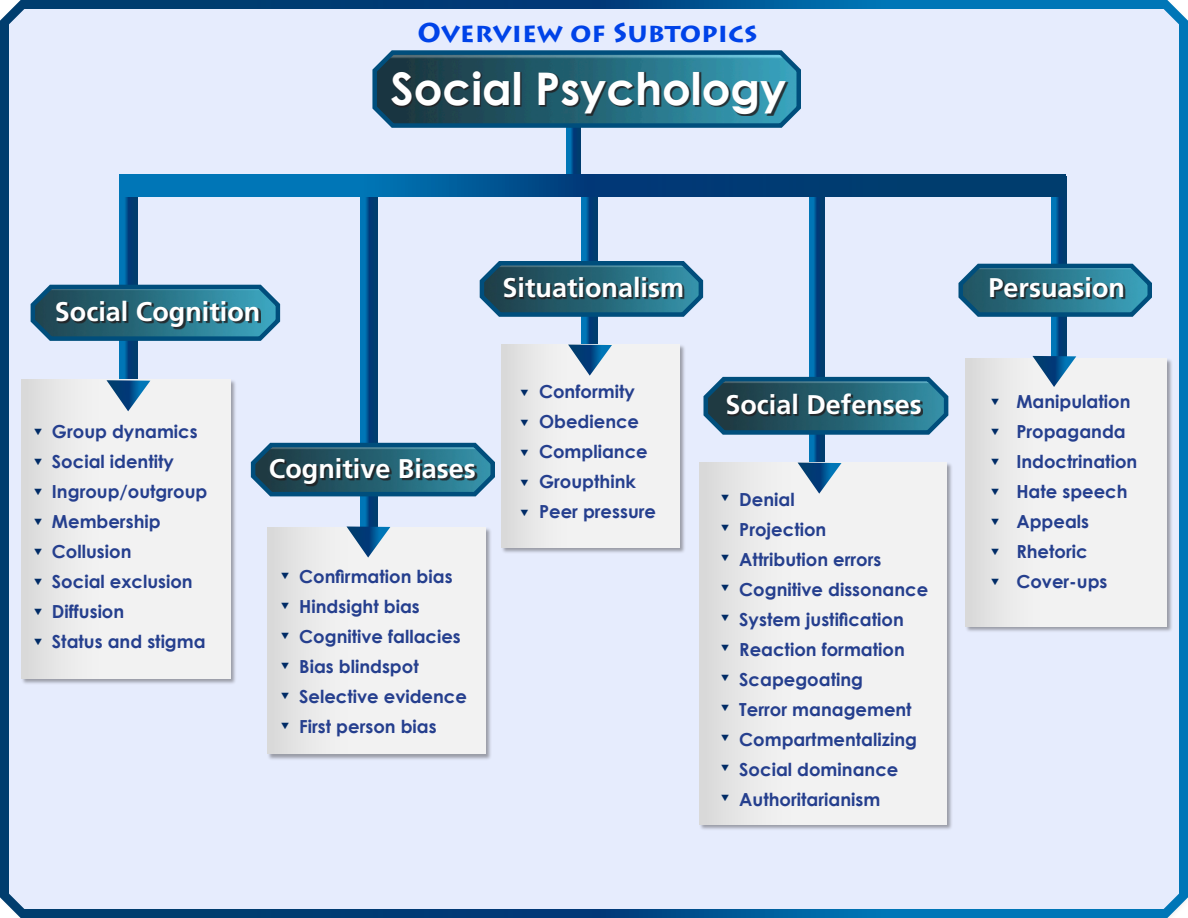
<style>
.page{position:relative;width:1188px;height:918px;background:#e6ecfd}
.page>*{position:absolute;margin:0;border:0;box-sizing:border-box;transform-origin:0 0}
.t1{font:700 45px "Century Gothic";color:#fff}
.t2{font:700 27px "Frutiger";color:#fff}
.t3{font:700 27px "Lithos Pro";color:#0043e8}
.t4{font:700 18px "Century Gothic";color:#253f8e}
</style>
<div class="page">
<svg style="left:360px;top:197px;width:18px;height:329px;background:#00528e"></svg>
<div style="left:965px;top:358px;width:208px;height:276px;background:#231f20;opacity:.39"></div>
<div style="left:966px;top:359px;width:200px;height:268px;background:linear-gradient(to right,#e4e4e4,#f7f7f7)"></div>
<svg style="left:119px;top:197px;width:18px;height:182px;background:#00538f"></svg>
<svg style="left:581px;top:197px;width:16px;height:147px"></svg>
<svg style="left:809px;top:197px;width:15px;height:264px;background:#00538f"></svg>
<svg style="left:1051px;top:197px;width:15px;height:159px"></svg>
<svg style="left:566px;top:130px;width:14px;height:45px"></svg>
<svg style="left:119px;top:175px;width:947px;height:22px;background:#00518c"></svg>
<svg style="left:1032px;top:356px;width:44px;height:31px"></svg>
<svg style="left:956px;top:260px;width:198px;height:59px;background:#4d8aa3"></svg>
<svg style="left:701px;top:373px;width:250px;height:64px;background:#477a90"></svg>
<div style="left:21px;top:379px;width:217px;height:306px;background:#231f20;opacity:.39"></div>
<div style="left:22px;top:380px;width:209px;height:298px;background:linear-gradient(to right,#e4e4e4,#f7f7f7)"></div>
<div style="left:500px;top:344px;width:187px;height:210px;background:#231f20;opacity:.39"></div>
<div style="left:501px;top:345px;width:179px;height:202px;background:linear-gradient(to right,#e4e4e4,#f8f8f8)"></div>
<div style="left:699px;top:461px;width:254px;height:371px;background:#231f20;opacity:.39"></div>
<div style="left:700px;top:462px;width:246px;height:363px;background:linear-gradient(to right,#e4e4e4,#f7f7f7)"></div>
<svg style="left:798px;top:463px;width:44px;height:31px"></svg>
<svg style="left:568px;top:345px;width:44px;height:31px"></svg>
<svg style="left:477px;top:257px;width:228px;height:62px;background:#4a7e96"></svg>
<svg style="left:249px;top:439px;width:248px;height:60px;background:#4f819a"></svg>
<svg style="left:370px;top:46px;width:433px;height:84px;background:#477e96"></svg>
<div style="left:392px;top:72px;width:396px;height:44px;background:#231f20;opacity:.85"></div>
<div style="left:991px;top:278px;width:135px;height:21px;background:#231f20;opacity:.85"></div>
<div style="left:505px;top:277px;width:179px;height:22px;background:#231f20;opacity:.85"></div>
<div style="left:728px;top:394px;width:195px;height:22px;background:#231f20;opacity:.85"></div>
<div style="left:271px;top:459px;width:206px;height:27px;background:#231f20;opacity:.85"></div>
<svg style="left:28px;top:281px;width:254px;height:62px;background:#4c859f"></svg>
<div style="left:57px;top:302px;width:204px;height:28px;background:#231f20;opacity:.85"></div>
<div style="left:266px;top:527px;width:226px;height:234px;background:#231f20;opacity:.39"></div>
<div style="left:267px;top:528px;width:218px;height:226px;background:linear-gradient(to right,#e4e4e4,#f7f7f7)"></div>
<svg style="left:346px;top:526px;width:44px;height:32px"></svg>
<svg style="left:106px;top:380px;width:44px;height:31px"></svg>
<svg style="left:992px;top:398px;width:7px;height:7px"></svg>
<svg style="left:992px;top:428px;width:7px;height:7px"></svg>
<svg style="left:992px;top:458px;width:7px;height:7px"></svg>
<svg style="left:992px;top:488px;width:7px;height:7px"></svg>
<svg style="left:992px;top:518px;width:7px;height:7px"></svg>
<svg style="left:992px;top:548px;width:7px;height:7px"></svg>
<svg style="left:992px;top:578px;width:7px;height:7px"></svg>
<svg style="left:35px;top:429px;width:7px;height:6px"></svg>
<svg style="left:35px;top:459px;width:7px;height:6px"></svg>
<svg style="left:35px;top:489px;width:7px;height:6px"></svg>
<svg style="left:35px;top:519px;width:7px;height:6px"></svg>
<svg style="left:35px;top:549px;width:7px;height:6px"></svg>
<svg style="left:35px;top:579px;width:7px;height:6px"></svg>
<svg style="left:35px;top:609px;width:7px;height:6px"></svg>
<svg style="left:35px;top:639px;width:7px;height:6px"></svg>
<svg style="left:521px;top:390px;width:7px;height:6px"></svg>
<svg style="left:521px;top:420px;width:7px;height:6px"></svg>
<svg style="left:521px;top:450px;width:7px;height:6px"></svg>
<svg style="left:521px;top:480px;width:7px;height:6px"></svg>
<svg style="left:521px;top:510px;width:7px;height:6px"></svg>
<svg style="left:721px;top:495px;width:8px;height:6px"></svg>
<svg style="left:721px;top:525px;width:8px;height:6px"></svg>
<svg style="left:721px;top:555px;width:8px;height:6px"></svg>
<svg style="left:721px;top:585px;width:8px;height:6px"></svg>
<svg style="left:721px;top:615px;width:8px;height:6px"></svg>
<svg style="left:721px;top:645px;width:8px;height:6px"></svg>
<svg style="left:721px;top:675px;width:8px;height:6px"></svg>
<svg style="left:721px;top:705px;width:8px;height:6px"></svg>
<svg style="left:721px;top:735px;width:8px;height:6px"></svg>
<svg style="left:721px;top:765px;width:8px;height:6px"></svg>
<svg style="left:721px;top:795px;width:8px;height:6px"></svg>
<svg style="left:282px;top:573px;width:7px;height:6px"></svg>
<svg style="left:282px;top:603px;width:7px;height:6px"></svg>
<svg style="left:282px;top:633px;width:7px;height:6px"></svg>
<svg style="left:282px;top:663px;width:7px;height:6px"></svg>
<svg style="left:282px;top:693px;width:7px;height:6px"></svg>
<svg style="left:282px;top:723px;width:7px;height:6px"></svg>
<p class="t3" style="left:417px;top:17px;width:342px">OVERVIEW OF SUBTOPICS</p>
<p class="t1" style="left:390px;top:60px;width:397px">Social Psychology</p>
<p class="t2" style="left:55px;top:296px;width:207px">Social Cognition</p>
<p class="t4" style="left:52px;top:420px;width:147px">Group dynamics</p>
<p class="t4" style="left:52px;top:450px;width:124px">Social identity</p>
<p class="t4" style="left:52px;top:480px;width:157px">Ingroup/outgroup</p>
<p class="t4" style="left:52px;top:510px;width:110px">Membership</p>
<p class="t4" style="left:52px;top:540px;width:81px">Collusion</p>
<p class="t4" style="left:52px;top:570px;width:142px">Social exclusion</p>
<p class="t4" style="left:52px;top:600px;width:74px">Diffusion</p>
<p class="t4" style="left:52px;top:630px;width:155px">Status and stigma</p>
<p class="t2" style="left:269px;top:453px;width:209px">Cognitive Biases</p>
<p class="t4" style="left:299px;top:565px;width:155px">Confirmation bias</p>
<p class="t4" style="left:299px;top:595px;width:122px">Hindsight bias</p>
<p class="t4" style="left:299px;top:625px;width:163px">Cognitive fallacies</p>
<p class="t4" style="left:299px;top:655px;width:121px">Bias blindspot</p>
<p class="t4" style="left:299px;top:685px;width:169px">Selective evidence</p>
<p class="t4" style="left:299px;top:715px;width:139px">First person bias</p>
<p class="t2" style="left:502px;top:272px;width:183px">Situationalism</p>
<p class="t2" style="left:988px;top:272px;width:138px">Persuasion</p>
<p class="t4" style="left:539px;top:380px;width:97px">Conformity</p>
<p class="t4" style="left:539px;top:410px;width:102px">Obedience</p>
<p class="t4" style="left:539px;top:440px;width:110px">Compliance</p>
<p class="t4" style="left:539px;top:470px;width:98px">Groupthink</p>
<p class="t4" style="left:539px;top:500px;width:118px">Peer pressure</p>
<p class="t2" style="left:725px;top:389px;width:198px">Social Defenses</p>
<p class="t4" style="left:739px;top:488px;width:57px">Denial</p>
<p class="t4" style="left:739px;top:518px;width:89px">Projection</p>
<p class="t4" style="left:739px;top:548px;width:144px">Attribution errors</p>
<p class="t4" style="left:739px;top:578px;width:191px">Cognitive dissonance</p>
<p class="t4" style="left:739px;top:608px;width:166px">System justification</p>
<p class="t4" style="left:739px;top:638px;width:167px">Reaction formation</p>
<p class="t4" style="left:739px;top:668px;width:125px">Scapegoating</p>
<p class="t4" style="left:739px;top:698px;width:174px">Terror management</p>
<p class="t4" style="left:739px;top:728px;width:179px">Compartmentalizing</p>
<p class="t4" style="left:739px;top:758px;width:161px">Social dominance</p>
<p class="t4" style="left:739px;top:788px;width:143px">Authoritarianism</p>
<p class="t4" style="left:1016px;top:391px;width:116px">Manipulation</p>
<p class="t4" style="left:1016px;top:421px;width:111px">Propaganda</p>
<p class="t4" style="left:1016px;top:451px;width:122px">Indoctrination</p>
<p class="t4" style="left:1016px;top:481px;width:113px">Hate speech</p>
<p class="t4" style="left:1016px;top:511px;width:74px">Appeals</p>
<p class="t4" style="left:1016px;top:541px;width:73px">Rhetoric</p>
<p class="t4" style="left:1016px;top:571px;width:93px">Cover-ups</p>
</div>
